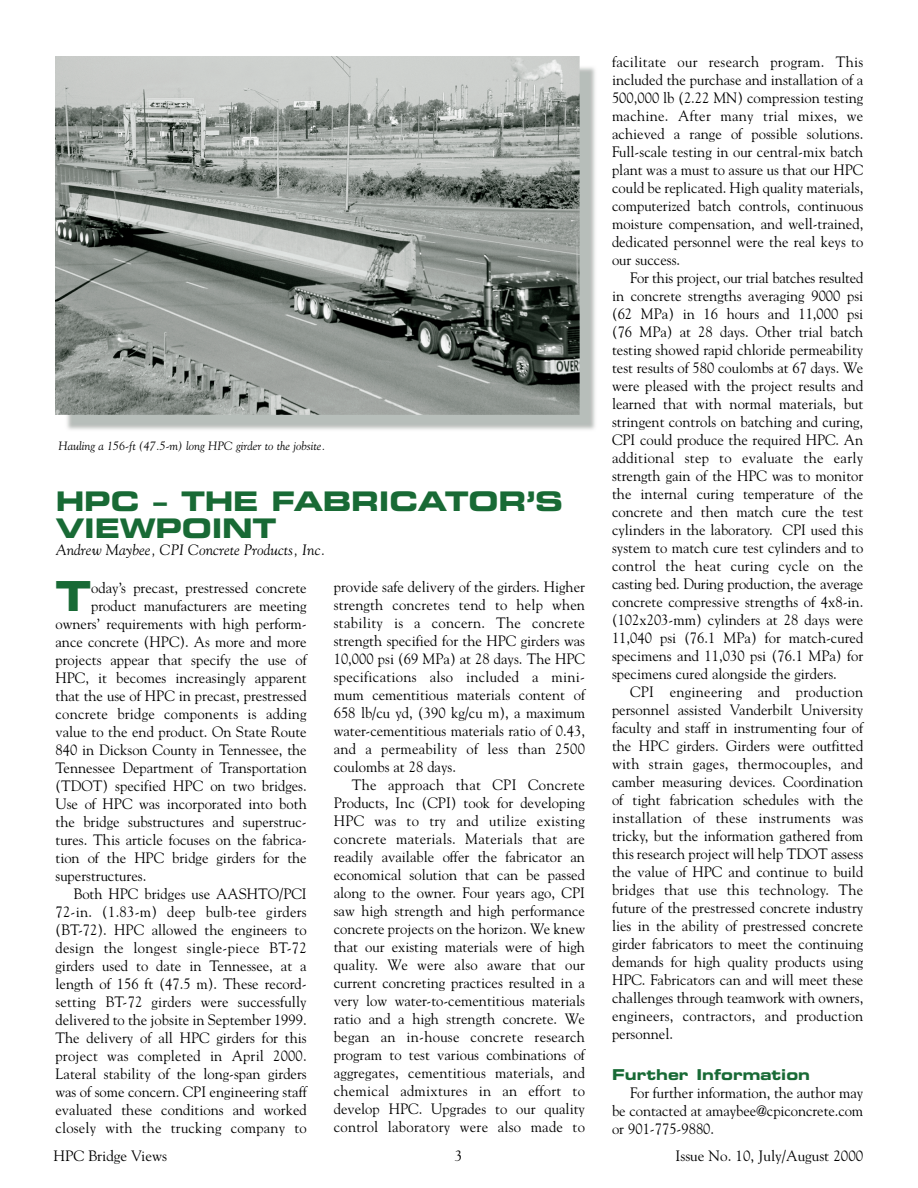
<style>
.page{position:relative;width:918px;height:1188px;background:#fff}
.page>*{position:absolute;margin:0;border:0;box-sizing:border-box;transform-origin:0 0}
.t1{font:41.4px "Eurostile Bold Extended Two";color:#186a35}
.t2{font:27px/27px "Eurostile Bold Extended Two";letter-spacing:-.01em;color:#186a35}
.t3{font:15px/18px "Goudy";color:#000;text-align:justify}
.t4{font:15px "Goudy";letter-spacing:.02em;color:#000}
.t5{font:italic 15px "Goudy";color:#000}
.t6{font:15px "Eurostile Bold Extended Two";color:#186a35}
.t7{font:italic 12px "Goudy";color:#000}
</style>
<div class="page">
<img style="left:55px;top:56px;width:540px;height:374px">
<p class="t7" style="left:58px;top:441px;width:268px">Hauling a 156-ft (47.5-m) long HPC girder to the jobsite.</p>
<h2 class="t2" style="left:56px;top:490px;width:509px">HPC – THE FABRICATOR’S<br>VIEWPOINT</h2>
<p class="t5" style="left:56px;top:543px;width:271px">Andrew Maybee, CPI Concrete Products, Inc.</p>
<h1 class="t1" style="left:56px;top:581px;width:37px">T</h1>
<p class="t3" style="left:91px;top:580px;width:217px">oday’s precast, prestressed concrete</p>
<p class="t3" style="left:91px;top:598px;width:217px">product manufacturers are meeting</p>
<p class="t3" style="left:55px;top:616px;width:253px">owners’ requirements with high perform-</p>
<p class="t3" style="left:55px;top:634px;width:253px">ance concrete (HPC). As more and more</p>
<p class="t3" style="left:55px;top:652px;width:253px">projects appear that specify the use of</p>
<p class="t3" style="left:55px;top:670px;width:253px">HPC, it becomes increasingly apparent</p>
<p class="t3" style="left:55px;top:688px;width:253px">that the use of HPC in precast, prestressed</p>
<p class="t3" style="left:55px;top:706px;width:253px">concrete bridge components is adding</p>
<p class="t3" style="left:55px;top:724px;width:253px">value to the end product. On State Route</p>
<p class="t3" style="left:55px;top:742px;width:253px">840 in Dickson County in Tennessee, the</p>
<p class="t3" style="left:55px;top:760px;width:253px">Tennessee Department of Transportation</p>
<p class="t3" style="left:55px;top:778px;width:253px">(TDOT) specified HPC on two bridges.</p>
<p class="t3" style="left:55px;top:796px;width:253px">Use of HPC was incorporated into both</p>
<p class="t3" style="left:55px;top:814px;width:253px">the bridge substructures and superstruc-</p>
<p class="t3" style="left:55px;top:832px;width:253px">tures. This article focuses on the fabrica-</p>
<p class="t3" style="left:55px;top:850px;width:253px">tion of the HPC bridge girders for the</p>
<p class="t3" style="left:55px;top:868px;width:92px">superstructures.</p>
<p class="t3" style="left:73px;top:886px;width:235px">Both HPC bridges use AASHTO/PCI</p>
<p class="t4" style="left:55px;top:906px;width:253px">72-in. (1.83-m) deep bulb-tee girders</p>
<p class="t3" style="left:55px;top:922px;width:253px">(BT-72). HPC allowed the engineers to</p>
<p class="t4" style="left:55px;top:942px;width:253px">design the longest single-piece BT-72</p>
<p class="t3" style="left:55px;top:958px;width:253px">girders used to date in Tennessee, at a</p>
<p class="t3" style="left:55px;top:976px;width:253px">length of 156 ft (47.5 m). These record-</p>
<p class="t3" style="left:55px;top:994px;width:253px">setting BT-72 girders were successfully</p>
<p class="t3" style="left:55px;top:1012px;width:253px">delivered to the jobsite in September 1999.</p>
<p class="t3" style="left:55px;top:1030px;width:253px">The delivery of all HPC girders for this</p>
<p class="t3" style="left:55px;top:1048px;width:253px">project was completed in April 2000.</p>
<p class="t3" style="left:55px;top:1066px;width:253px">Lateral stability of the long-span girders</p>
<p class="t3" style="left:55px;top:1084px;width:253px">was of some concern. CPI engineering staff</p>
<p class="t3" style="left:55px;top:1102px;width:253px">evaluated these conditions and worked</p>
<p class="t3" style="left:55px;top:1120px;width:253px">closely with the trucking company to</p>
<p class="t3" style="left:334px;top:579px;width:253px">provide safe delivery of the girders. Higher strength concretes tend to help when stability is a concern. The concrete strength specified for the HPC girders was 10,000 psi (69 MPa) at 28 days. The HPC specifications also included a mini&shy;mum cementitious materials content of 658 lb/cu yd, (390 kg/cu m), a maximum water-cementitious materials ratio of 0.43, and a permeability of less than 2500 coulombs at 28 days.</p>
<p class="t3" style="left:334px;top:777px;width:253px;text-indent:18px">The approach that CPI Concrete Products, Inc (CPI) took for developing HPC was to try and utilize existing concrete materials. Materials that are readily available offer the fabricator an economical solution that can be passed along to the owner. Four years ago, CPI saw high strength and high performance concrete projects on the horizon. We knew that our existing materials were of high quality. We were also aware that our current concreting practices resulted in a very low water-to-cementitious materials ratio and a high strength concrete. We began an in-house concrete research program to test various combinations of aggregates, cementitious materials, and chemical admixtures in an effort to develop HPC. Upgrades to our quality control laboratory were also made to</p>
<p class="t3" style="left:612px;top:54px;width:253px">facilitate our research program. This included the purchase and installation of a 500,000 lb (2.22 MN) compression testing machine. After many trial mixes, we achieved a range of possible solutions.<br>Full-scale testing in our central-mix batch plant was a must to assure us that our HPC could be replicated. High quality materials, computerized batch controls, continuous moisture compensation, and well-trained, dedicated personnel were the real keys to our success.</p>
<p class="t3" style="left:612px;top:270px;width:253px;text-indent:18px">For this project, our trial batches resulted in concrete strengths averaging 9000 psi (62 MPa) in 16 hours and 11,000 psi (76 MPa) at 28 days. Other trial batch testing showed rapid chloride permeability test results of 580 coulombs at 67 days. We were pleased with the project results and learned that with normal materials, but stringent controls on batching and curing, CPI could produce the required HPC. An additional step to evaluate the early strength gain of the HPC was to monitor the internal curing temperature of the concrete and then match cure the test cylinders in the laboratory. CPI used this system to match cure test cylinders and to control the heat curing cycle on the casting bed. During production, the average concrete compressive strengths of 4x8-in. (102x203-mm) cylinders at 28 days were 11,040 psi (76.1 MPa) for match-cured specimens and 11,030 psi (76.1 MPa) for specimens cured alongside the girders.</p>
<p class="t3" style="left:612px;top:684px;width:253px;text-indent:18px">CPI engineering and production personnel assisted Vanderbilt University faculty and staff in instrumenting four of the HPC girders. Girders were outfitted with strain gages, thermocouples, and camber measuring devices. Coordination of tight fabrication schedules with the installation of these instruments was tricky, but the information gathered from this research project will help TDOT assess the value of HPC and continue to build bridges that use this technology. The future of the prestressed concrete industry lies in the ability of prestressed concrete girder fabricators to meet the continuing demands for high quality products using HPC. Fabricators can and will meet these challenges through teamwork with owners, engineers, contractors, and production personnel.</p>
<p class="t6" style="left:612px;top:1069px;width:200px">Further Information</p>
<p class="t3" style="left:612px;top:1085px;width:253px;text-indent:18px">For further information, the author may be contacted at amaybee@cpiconcrete.com or 901-775-9880.</p>
<p class="t3" style="left:53px;top:1148px;width:115px">HPC Bridge Views</p>
<p class="t3" style="left:455px;top:1148px;width:9px">3</p>
<p class="t3" style="left:675px;top:1148px;width:190px">Issue No. 10, July/August 2000</p>
</div>
